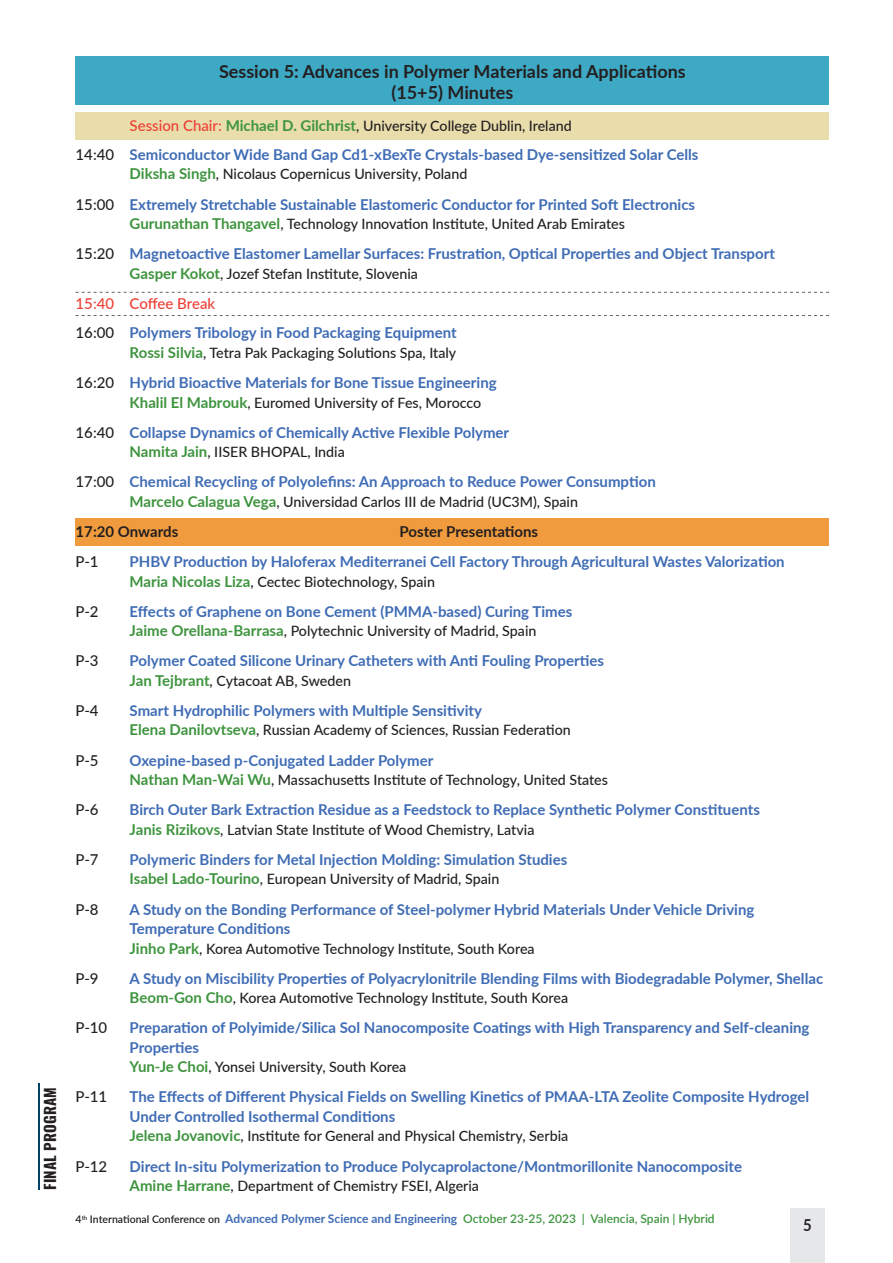
<style>
.page{position:relative;width:893px;height:1263px;background:#fff}
.page>*{position:absolute;margin:0;border:0;box-sizing:border-box;transform-origin:0 0}
.Pa10{font:700 18px/21px "Lato";color:#231f20;text-align:center}
.t1{font:700 16.5px "Lato";color:#231f20;scale:.9 1}
.Pa10-2{font:700 15px/19.5px "Lato";color:#3f6cb5}
.Pa10-3{font:500 15px "Lato";color:#231f20}
.Pa10-4{font:700 15px "Lato";color:#231f20}
.Pa10-5{font:500 15px "Lato";color:#ee3e34}
.t2{font:700 15px "Oswald";letter-spacing:.01em;color:#231f20}
.Pa10-6{font:500 14.25px "Lato";color:#231f20}
.t3{font:600 12px "Lato";color:#3e943e}
.s1{font-size:15px;color:#ee3e34}
.s2{font-weight:700;font-size:15px;color:#3e943e}
.s3{font-weight:500;color:#231f20}
.s4{font-size:10.5px;color:#231f20}
.s5{font-weight:700;color:#3f6cb5}
</style>
<div class="page">
<hr style="left:38px;top:1083px;width:2px;height:106px;background:#004166">
<div style="left:790px;top:1209px;width:34px;height:54px;background:#e6e7e9"></div>
<div style="left:76px;top:112px;width:753px;height:28px;background:#e9ddac"></div>
<div style="left:76px;top:518px;width:753px;height:28px;background:#f09b3e"></div>
<div style="left:76px;top:56px;width:753px;height:49px;background:#3da9c5"></div>
<svg style="left:76px;top:292px;width:753px;height:1px"></svg>
<svg style="left:76px;top:315px;width:753px;height:1px"></svg>
<p class="t2" style="left:42px;top:1190px;width:104px;rotate:-90deg">FINAL PROGRAM</p>
<p class="Pa10" style="left:219px;top:60px;width:468px">Session 5: Advances in Polymer Materials and Applications (15+5) Minutes</p>
<p class="Pa10-6" style="left:130px;top:115px;width:444px"><span class="s1">Session Chair:</span> <span class="s2">Michael D. Gilchrist</span>, University College Dublin, Ireland</p>
<p class="Pa10-2" style="left:76px;top:144px;width:624px"><span class="s3">14:40</span> Semiconductor Wide Band Gap Cd1-xBexTe Crystals-based Dye-sensitized Solar Cells</p>
<p class="Pa10-6" style="left:130px;top:164px;width:339px"><span class="s2">Diksha Singh</span>, Nicolaus Copernicus University, Poland</p>
<p class="Pa10-2" style="left:76px;top:194px;width:621px"><span class="s3">15:00</span> Extremely Stretchable Sustainable Elastomeric Conductor for Printed Soft Electronics</p>
<p class="Pa10-6" style="left:130px;top:214px;width:497px"><span class="s2">Gurunathan Thangavel</span>, Technology Innovation Institute, United Arab Emirates</p>
<p class="Pa10-2" style="left:76px;top:243px;width:701px"><span class="s3">15:20</span> Magnetoactive Elastomer Lamellar Surfaces: Frustration, Optical Properties and Object Transport</p>
<p class="Pa10-6" style="left:130px;top:263px;width:290px"><span class="s2">Gasper Kokot</span>, Jozef Stefan Institute, Slovenia</p>
<p class="Pa10-5" style="left:76px;top:293px;width:141px">15:40 Coffee Break</p>
<p class="Pa10-2" style="left:76px;top:322px;width:383px"><span class="s3">16:00</span> Polymers Tribology in Food Packaging Equipment</p>
<p class="Pa10-6" style="left:130px;top:342px;width:328px"><span class="s2">Rossi Silvia</span>, Tetra Pak Packaging Solutions Spa, Italy</p>
<p class="Pa10-2" style="left:76px;top:372px;width:423px"><span class="s3">16:20</span> Hybrid Bioactive Materials for Bone Tissue Engineering</p>
<p class="Pa10-6" style="left:130px;top:392px;width:353px"><span class="s2">Khalil El Mabrouk</span>, Euromed University of Fes, Morocco</p>
<p class="Pa10-2" style="left:76px;top:422px;width:435px"><span class="s3">16:40</span> Collapse Dynamics of Chemically Active Flexible Polymer</p>
<p class="Pa10-6" style="left:130px;top:442px;width:217px"><span class="s2">Namita Jain</span>, IISER BHOPAL, India</p>
<p class="Pa10-2" style="left:76px;top:471px;width:582px"><span class="s3">17:00</span> Chemical Recycling of Polyolefins: An Approach to Reduce Power Consumption</p>
<p class="Pa10-6" style="left:130px;top:491px;width:450px"><span class="s2">Marcelo Calagua Vega</span>, Universidad Carlos III de Madrid (UC3M), Spain</p>
<p class="Pa10-4" style="left:76px;top:520px;width:104px">17:20 Onwards</p>
<p class="Pa10-4" style="left:400px;top:520px;width:140px">Poster Presentations</p>
<p class="Pa10-3" style="left:76px;top:551px;width:25px">P-1</p>
<p class="Pa10-2" style="left:130px;top:551px;width:657px">PHBV Production by Haloferax Mediterranei Cell Factory Through Agricultural Wastes Valorization</p>
<p class="Pa10-6" style="left:130px;top:571px;width:307px"><span class="s2">Maria Nicolas Liza</span>, Cectec Biotechnology, Spain</p>
<p class="Pa10-3" style="left:76px;top:600px;width:25px">P-2</p>
<p class="Pa10-2" style="left:130px;top:601px;width:444px">Effects of Graphene on Bone Cement (PMMA-based) Curing Times</p>
<p class="Pa10-6" style="left:130px;top:621px;width:408px"><span class="s2">Jaime Orellana-Barrasa</span>, Polytechnic University of Madrid, Spain</p>
<p class="Pa10-3" style="left:76px;top:650px;width:25px">P-3</p>
<p class="Pa10-2" style="left:130px;top:650px;width:476px">Polymer Coated Silicone Urinary Catheters with Anti Fouling Properties</p>
<p class="Pa10-6" style="left:130px;top:670px;width:223px"><span class="s2">Jan Tejbrant</span>, Cytacoat AB, Sweden</p>
<p class="Pa10-3" style="left:76px;top:700px;width:25px">P-4</p>
<p class="Pa10-2" style="left:130px;top:700px;width:354px">Smart Hydrophilic Polymers with Multiple Sensitivity</p>
<p class="Pa10-6" style="left:130px;top:720px;width:443px"><span class="s2">Elena Danilovtseva</span>, Russian Academy of Sciences, Russian Federation</p>
<p class="Pa10-3" style="left:76px;top:749px;width:25px">P-5</p>
<p class="Pa10-2" style="left:130px;top:750px;width:305px">Oxepine-based p-Conjugated Ladder Polymer</p>
<p class="Pa10-6" style="left:130px;top:770px;width:480px"><span class="s2">Nathan Man-Wai Wu</span>, Massachusetts Institute of Technology, United States</p>
<p class="Pa10-3" style="left:76px;top:799px;width:25px">P-6</p>
<p class="Pa10-2" style="left:130px;top:799px;width:632px">Birch Outer Bark Extraction Residue as a Feedstock to Replace Synthetic Polymer Constituents</p>
<p class="Pa10-6" style="left:130px;top:819px;width:406px"><span class="s2">Janis Rizikovs</span>, Latvian State Institute of Wood Chemistry, Latvia</p>
<p class="Pa10-3" style="left:76px;top:849px;width:25px">P-7</p>
<p class="Pa10-2" style="left:130px;top:849px;width:439px">Polymeric Binders for Metal Injection Molding: Simulation Studies</p>
<p class="Pa10-6" style="left:130px;top:869px;width:371px"><span class="s2">Isabel Lado-Tourino</span>, European University of Madrid, Spain</p>
<p class="Pa10-3" style="left:76px;top:898px;width:25px">P-8</p>
<p class="Pa10-2" style="left:130px;top:899px;width:626px">A Study on the Bonding Performance of Steel-polymer Hybrid Materials Under Vehicle Driving<br>Temperature Conditions</p>
<p class="Pa10-6" style="left:130px;top:938px;width:407px"><span class="s2">Jinho Park</span>, Korea Automotive Technology Institute, South Korea</p>
<p class="Pa10-3" style="left:76px;top:967px;width:25px">P-9</p>
<p class="Pa10-2" style="left:130px;top:968px;width:695px">A Study on Miscibility Properties of Polyacrylonitrile Blending Films with Biodegradable Polymer, Shellac</p>
<p class="Pa10-6" style="left:130px;top:988px;width:440px"><span class="s2">Beom-Gon Cho</span>, Korea Automotive Technology Institute, South Korea</p>
<p class="Pa10-3" style="left:76px;top:1017px;width:33px">P-10</p>
<p class="Pa10-2" style="left:130px;top:1017px;width:681px">Preparation of Polyimide/Silica Sol Nanocomposite Coatings with High Transparency and Self-cleaning<br>Properties</p>
<p class="Pa10-6" style="left:130px;top:1057px;width:278px"><span class="s2">Yun-Je Choi</span>, Yonsei University, South Korea</p>
<p class="Pa10-3" style="left:76px;top:1086px;width:33px">P-11</p>
<p class="Pa10-2" style="left:130px;top:1086px;width:681px">The Effects of Different Physical Fields on Swelling Kinetics of PMAA-LTA Zeolite Composite Hydrogel<br>Under Controlled Isothermal Conditions</p>
<p class="Pa10-6" style="left:130px;top:1126px;width:440px"><span class="s2">Jelena Jovanovic</span>, Institute for General and Physical Chemistry, Serbia</p>
<p class="Pa10-3" style="left:76px;top:1155px;width:33px">P-12</p>
<p class="Pa10-2" style="left:130px;top:1156px;width:614px">Direct In-situ Polymerization to Produce Polycaprolactone/Montmorillonite Nanocomposite</p>
<p class="Pa10-6" style="left:130px;top:1175px;width:351px"><span class="s2">Amine Harrane</span>, Department of Chemistry FSEI, Algeria</p>
<p class="t3" style="left:76px;top:1210px;width:641px"><span class="s4">4</span><sup>th</sup> <span class="s4">International Conference on</span> <span class="s5">Advanced Polymer Science and Engineering</span> October 23-25, 2023 | Valencia, Spain | Hybrid</p>
<p class="t1" style="left:803px;top:1213px;width:11px">5</p>
</div>
